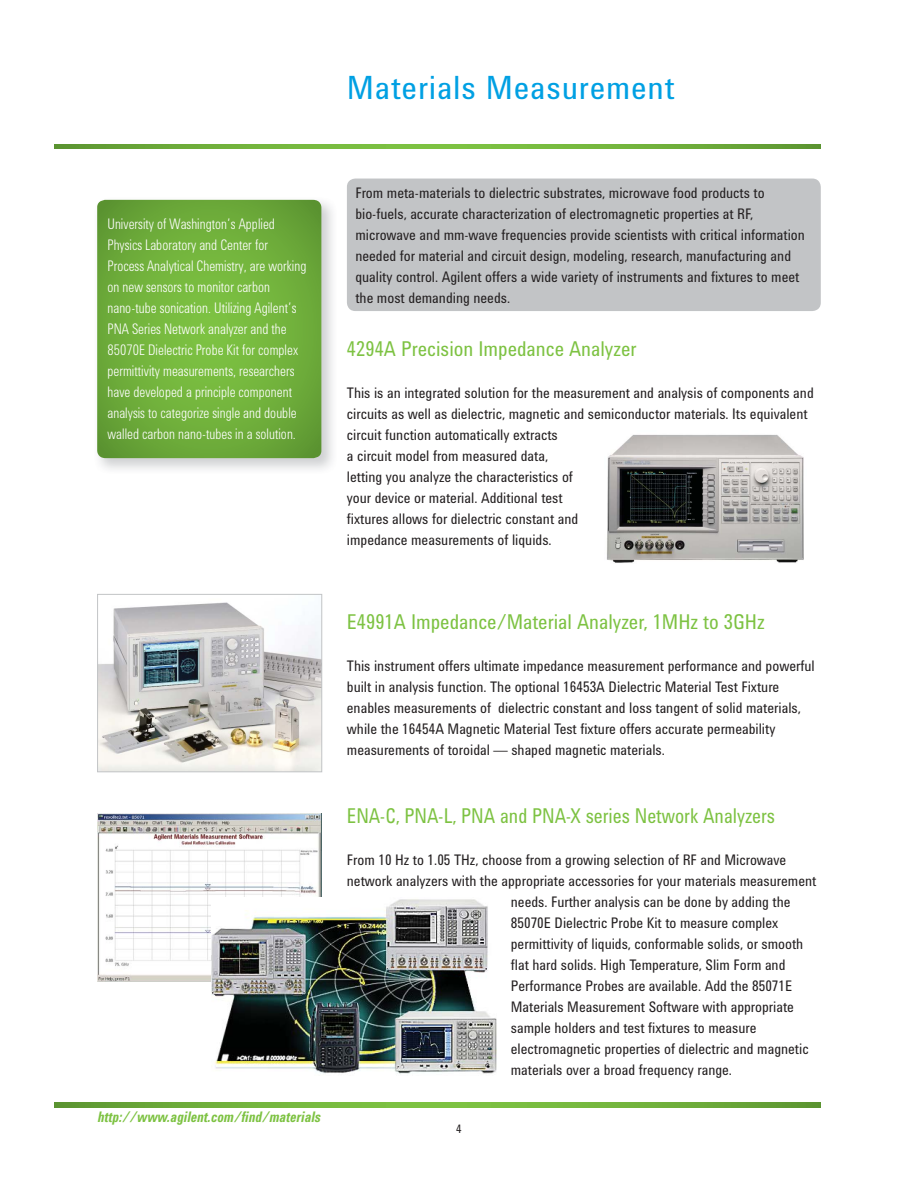
<style>
.page{position:relative;width:918px;height:1188px;background:#fff}
.page>*{position:absolute;margin:0;border:0;box-sizing:border-box;transform-origin:0 0}
.t1{font:33px "Agilent Condensed CFF";letter-spacing:.025em;color:#00a0e3}
.t2{font:21px "Agilent Condensed CFF";color:#7dc242;scale:.95 1}
.t3{font:21px "Agilent Condensed CFF";color:#7dc242;scale:.9 1}
.t4{font:15px/21px "Agilent Condensed CFF";color:#231f20;scale:.95 1}
.t5{font:300 15px/21px "Agilent Condensed CFF";letter-spacing:.005em;color:#fff;scale:.9 1}
.t6{font:italic 700 15px "Agilent Condensed CFF";color:#7dc242;scale:.9 1}
.t7{font:12px "Agilent Condensed CFF";color:#231f20}
</style>
<div class="page">
<div style="left:347px;top:179px;width:474px;height:132px;background:#c2c4c6;border-radius:9px"></div>
<img style="left:99px;top:199px;width:234px;height:271px">
<svg style="left:97px;top:200px;width:224px;height:258px;background:#71af3d"></svg>
<img style="left:607px;top:434px;width:197px;height:129px">
<img style="left:99px;top:602px;width:221px;height:168px">
<div style="left:97px;top:594px;width:225px;height:178px;border:1px solid #c2c4c6"></div>
<img style="left:97px;top:813px;width:225px;height:169px">
<img style="left:211px;top:897px;width:286px;height:177px">
<svg style="left:55px;top:145px;width:766px;height:4px;background:#70b03b"></svg>
<svg style="left:55px;top:1103px;width:766px;height:4px;background:#70b03b"></svg>
<h1 class="t1" style="left:347px;top:75px;width:329px">Materials Measurement</h1>
<p class="t5" style="left:107px;top:215px;width:223px">University of Washington’s Applied Physics Laboratory and Center for Process Analytical Chemistry, are working on new sensors to monitor carbon nano-tube sonication. Utilizing Agilent’s PNA Series Network analyzer and the 85070E Dielectric Probe Kit for complex permittivity measurements, researchers have developed a principle component analysis to categorize single and double walled carbon nano-tubes in a solution.</p>
<p class="t4" style="left:355px;top:184px;width:475px">From meta-materials to dielectric substrates, microwave food products to bio-fuels, accurate characterization of electromagnetic properties at RF, microwave and mm-wave frequencies provide scientists with critical information needed for material and circuit design, modeling, research, manufacturing and quality control. Agilent offers a wide variety of instruments and fixtures to meet the most demanding needs.</p>
<h2 class="t2" style="left:347px;top:341px;width:306px">4294A Precision Impedance Analyzer</h2>
<p class="t4" style="left:347px;top:384px;width:493px">This is an integrated solution for the measurement and analysis of components and circuits as well as dielectric, magnetic and semiconductor materials. Its equivalent circuit function automatically extracts<br>a circuit model from measured data,<br>letting you analyze the characteristics of<br>your device or material. Additional test<br>fixtures allows for dielectric constant and<br>impedance measurements of liquids.</p>
<p class="t6" style="left:97px;top:1111px;width:249px">http://www.agilent.com/find/materials</p>
<h2 class="t2" style="left:347px;top:614px;width:441px">E4991A Impedance/Material Analyzer, 1MHz to 3GHz</h2>
<p class="t4" style="left:347px;top:657px;width:494px">This instrument offers ultimate impedance measurement performance and powerful built in analysis function. The optional 16453A Dielectric Material Test Fixture enables measurements of dielectric constant and loss tangent of solid materials, while the 16454A Magnetic Material Test fixture offers accurate permeability measurements of toroidal — shaped magnetic materials.</p>
<h2 class="t3" style="left:347px;top:808px;width:477px">ENA-C, PNA-L, PNA and PNA-X series Network Analyzers</h2>
<p class="t4" style="left:347px;top:851px;width:464px">From 10 Hz to 1.05 THz, choose from a growing selection of RF and Microwave</p>
<p class="t4" style="left:347px;top:872px;width:496px">network analyzers with the appropriate accessories for your materials measurement</p>
<p class="t4" style="left:511px;top:893px;width:296px">needs. Further analysis can be done by adding the</p>
<p class="t4" style="left:511px;top:914px;width:283px">85070E Dielectric Probe Kit to measure complex</p>
<p class="t4" style="left:511px;top:935px;width:309px">permittivity of liquids, conformable solids, or smooth</p>
<p class="t4" style="left:511px;top:956px;width:291px">flat hard solids. High Temperature, Slim Form and</p>
<p class="t4" style="left:511px;top:977px;width:298px">Performance Probes are available. Add the 85071E</p>
<p class="t4" style="left:511px;top:998px;width:300px">Materials Measurement Software with appropriate</p>
<p class="t4" style="left:511px;top:1019px;width:260px">sample holders and test fixtures to measure</p>
<p class="t4" style="left:511px;top:1040px;width:315px">electromagnetic properties of dielectric and magnetic</p>
<p class="t4" style="left:511px;top:1061px;width:234px">materials over a broad frequency range.</p>
<p class="t7" style="left:456px;top:1124px;width:7px">4</p>
</div>
